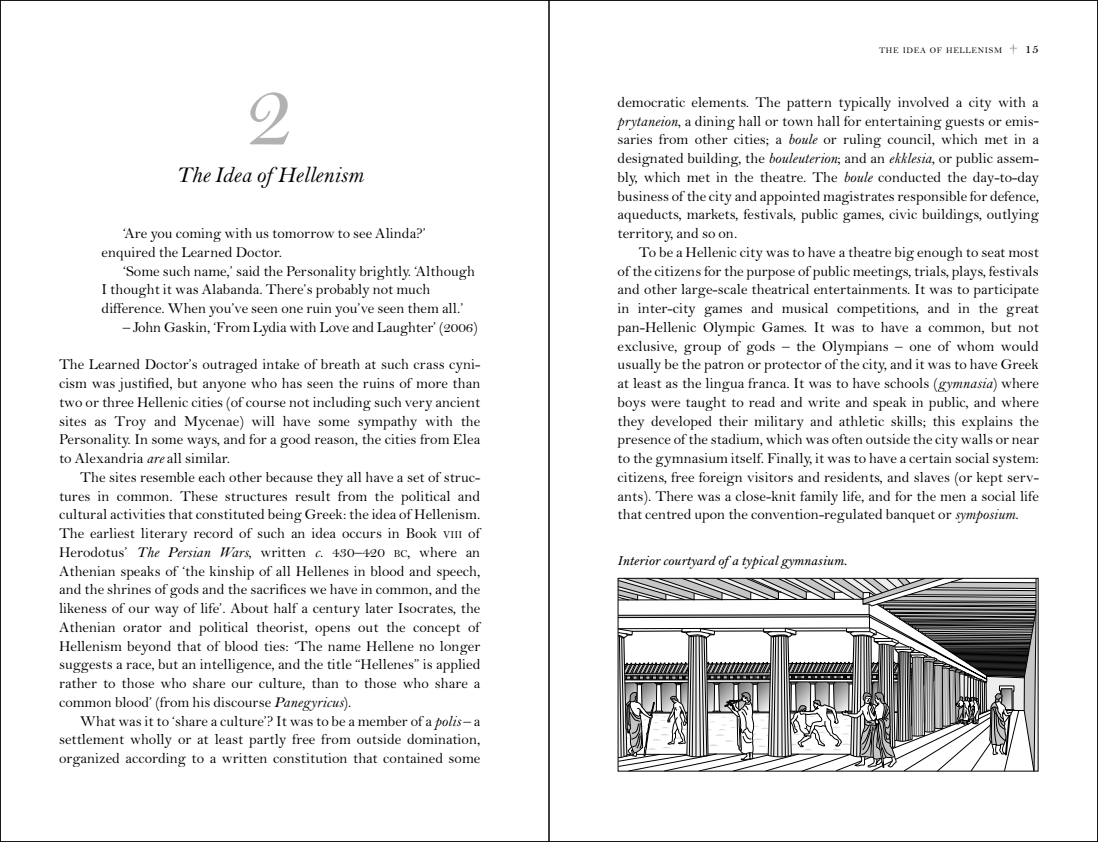
<style>
.page{position:relative;width:1098px;height:842px;background:#fff}
.page>*{position:absolute;margin:0;border:0;box-sizing:border-box;transform-origin:0 0}
.t1{font:98.25px "Bell";color:#b3b2b2}
.t2{font:italic 22.8px "Bell";color:#000}
.t3{font:15.15px/18.8px "Bell";color:#000;text-align:justify}
.t4{font:italic 600 13.8px "Bell";color:#000}
.t5{font:8.7px "Bell";letter-spacing:.07em;color:#000}
.s1{font-style:italic}
.s2{font-size:10.65px}
.s3{font-weight:600;font-size:13.2px}
</style>
<div class="page">
<svg style="left:617px;top:577px;width:420px;height:195px"></svg>
<div style="left:617px;top:578px;width:421px;height:193px;border:1px solid #000"></div>
<hr style="left:548px;top:0;width:1px;height:842px;background:#000">
<h1 class="t1" style="left:245px;top:58px;width:51px">2</h1>
<h2 class="t2" style="left:176px;top:162px;width:189px">The Idea of Hellenism</h2>
<p class="t3" style="left:102px;top:224px;width:326px;text-indent:21px">‘Are you coming with us tomorrow to see Alinda?’ enquired the Learned Doctor.</p>
<p class="t3" style="left:102px;top:261px;width:375px;text-align:left;text-indent:21px">‘Some such name,’ said the Personality brightly. ‘Although<br>I thought it was Alabanda. There’s probably not much difference. When you’ve seen one ruin you’ve seen them all.’</p>
<p class="t3" style="left:123px;top:318px;width:356px">– John Gaskin, ‘From Lydia with Love and Laughter’ (2006)</p>
<p class="t3" style="left:59px;top:355px;width:422px">The Learned Doctor’s outraged intake of breath at such crass cyni&shy;cism was justified, but anyone who has seen the ruins of more than two or three Hellenic cities (of course not including such very ancient sites as Troy and Mycenae) will have some sympathy with the Personality. In some ways, and for a good reason, the cities from Elea to Alexandria <span class="s1">are</span> all similar.</p>
<p class="t3" style="left:59px;top:468px;width:423px;text-indent:21px">The sites resemble each other because they all have a set of struc&shy;tures in common. These structures result from the political and cultural activities that constituted being Greek: the idea of Hellenism.<br>The earliest literary record of such an idea occurs in Book <span class="s2">VIII</span> of Herodotus’ <span class="s1">The Persian Wars</span>, written <span class="s1">c</span>. 430–420 <span class="s2">BC</span>, where an Athenian speaks of ‘the kinship of all Hellenes in blood and speech, and the shrines of gods and the sacrifices we have in common, and the likeness of our way of life’. About half a century later Isocrates, the Athenian orator and political theorist, opens out the concept of Hellenism beyond that of blood ties: ‘The name Hellene no longer suggests a race, but an intelligence, and the title “Hellenes” is applied rather to those who share our culture, than to those who share a common blood’ (from his discourse <span class="s1">Panegyricus</span>).</p>
<p class="t3" style="left:59px;top:712px;width:423px;text-indent:21px">What was it to ‘share a culture’? It was to be a member of a <span class="s1">polis</span> – a settlement wholly or at least partly free from outside domination, organized according to a written constitution that contained some</p>
<p class="t5" style="left:878px;top:45px;width:161px">THE IDEA OF HELLENISM <sup>†</sup> <span class="s3">15</span></p>
<p class="t3" style="left:617px;top:93px;width:423px">democratic elements. The pattern typically involved a city with a <span class="s1">prytaneion</span>, a dining hall or town hall for entertaining guests or emis&shy;saries from other cities; a <span class="s1">boule</span> or ruling council, which met in a designated building, the <span class="s1">bouleuterion</span>; and an <span class="s1">ekklesia</span>, or public assem&shy;bly, which met in the theatre. The <span class="s1">boule</span> conducted the day-to-day business of the city and appointed magistrates responsible for defence, aqueducts, markets, festivals, public games, civic buildings, outlying territory, and so on.</p>
<p class="t3" style="left:617px;top:243px;width:423px;text-indent:21px">To be a Hellenic city was to have a theatre big enough to seat most of the citizens for the purpose of public meetings, trials, plays, festivals and other large-scale theatrical entertainments. It was to participate in inter-city games and musical competitions, and in the great pan-Hellenic Olympic Games. It was to have a common, but not exclusive, group of gods – the Olympians – one of whom would usually be the patron or protector of the city, and it was to have Greek at least as the lingua franca. It was to have schools (<span class="s1">gymnasia</span>) where boys were taught to read and write and speak in public, and where they developed their military and athletic skills; this explains the presence of the stadium, which was often outside the city walls or near to the gymnasium itself. Finally, it was to have a certain social system: citizens, free foreign visitors and residents, and slaves (or kept serv&shy;ants). There was a close-knit family life, and for the men a social life that centred upon the convention-regulated banquet or <span class="s1">symposium</span>.</p>
<p class="t4" style="left:617px;top:553px;width:231px">Interior courtyard of a typical gymnasium.</p>
</div>
